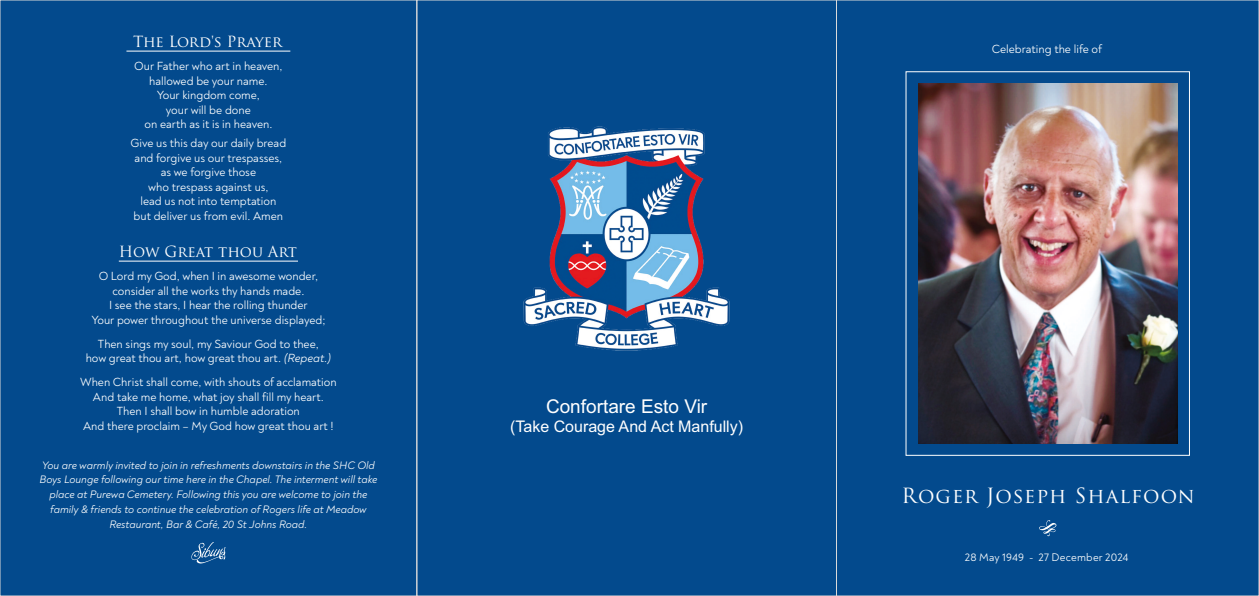
<style>
.page{position:relative;width:1259px;height:596px;background:#fff}
.page>*{position:absolute;margin:0;border:0;box-sizing:border-box;transform-origin:0 0}
.t1{font:20.4px "Trajan Pro";letter-spacing:.05em;color:#fff}
.t2{font:19px "Arial";color:#fff}
.t3{font:16px "Arial";color:#fff}
.t4{font:15px "Trajan Pro";letter-spacing:-.005em;color:#fff}
.t5{font:12px/14.4px "Noah";color:#fff;text-align:center}
.t6{font:11.2px "Noah";letter-spacing:.025em;color:#fff}
.t7{font:italic 11px/14.7px "Noah";color:#fff;text-align:center}
.s1{font-style:italic}
</style>
<div class="page">
<div style="left:2px;top:2px;width:1255px;height:591px;background:#034a8d"></div>
<img style="left:918px;top:84px;width:259px;height:359px">
<svg style="left:1039px;top:519px;width:17px;height:17px"></svg>
<svg style="left:191px;top:541px;width:34px;height:22px"></svg>
<hr style="left:126px;top:51px;width:164px;height:1px;background:#fff">
<hr style="left:119px;top:261px;width:179px;height:1px;background:#fff">
<img style="left:521px;top:123px;width:211px;height:230px">
<p class="t4" style="left:133px;top:36px;width:150px">The Lord's Prayer</p>
<p class="t5" style="left:134px;top:59px;width:150px">Our Father who art in heaven, hallowed be your name.<br>Your kingdom come,<br>your will be done<br>on earth as it is in heaven.</p>
<p class="t5" style="left:131px;top:136px;width:157px">Give us this day our daily bread and forgive us our trespasses, as we forgive those<br>who trespass against us,<br>lead us not into temptation but deliver us from evil. Amen</p>
<p class="t4" style="left:119px;top:245px;width:179px">How Great thou Art</p>
<p class="t5" style="left:91px;top:269px;width:235px">O Lord my God, when I in awesome wonder, consider all the works thy hands made.<br>I see the stars, I hear the rolling thunder<br>Your power throughout the universe displayed;</p>
<p class="t5" style="left:86px;top:337px;width:247px">Then sings my soul, my Saviour God to thee,<br>how great thou art, how great thou art. <span class="s1">(Repeat.)</span></p>
<p class="t5" style="left:80px;top:375px;width:258px">When Christ shall come, with shouts of acclamation And take me home, what joy shall fill my heart.<br>Then I shall bow in humble adoration<br>And there proclaim – My God how great thou art !</p>
<p class="t7" style="left:39px;top:457px;width:339px">You are warmly invited to join in refreshments downstairs in the SHC Old Boys Lounge following our time here in the Chapel. The interment will take place at Purewa Cemetery. Following this you are welcome to join the family &amp; friends to continue the celebration of Rogers life at Meadow Restaurant, Bar &amp; Café, 20 St Johns Road.</p>
<h2 class="t2" style="left:546px;top:399px;width:163px">Confortare Esto Vir</h2>
<h3 class="t3" style="left:510px;top:419px;width:235px">(Take Courage And Act Manfully)</h3>
<p class="t5" style="left:992px;top:42px;width:112px">Celebrating the life of</p>
<h1 class="t1" style="left:901px;top:487px;width:295px">Roger Joseph Shalfoon</h1>
<p class="t6" style="left:965px;top:550px;width:165px">28 May 1949 - 27 December 2024</p>
</div>
